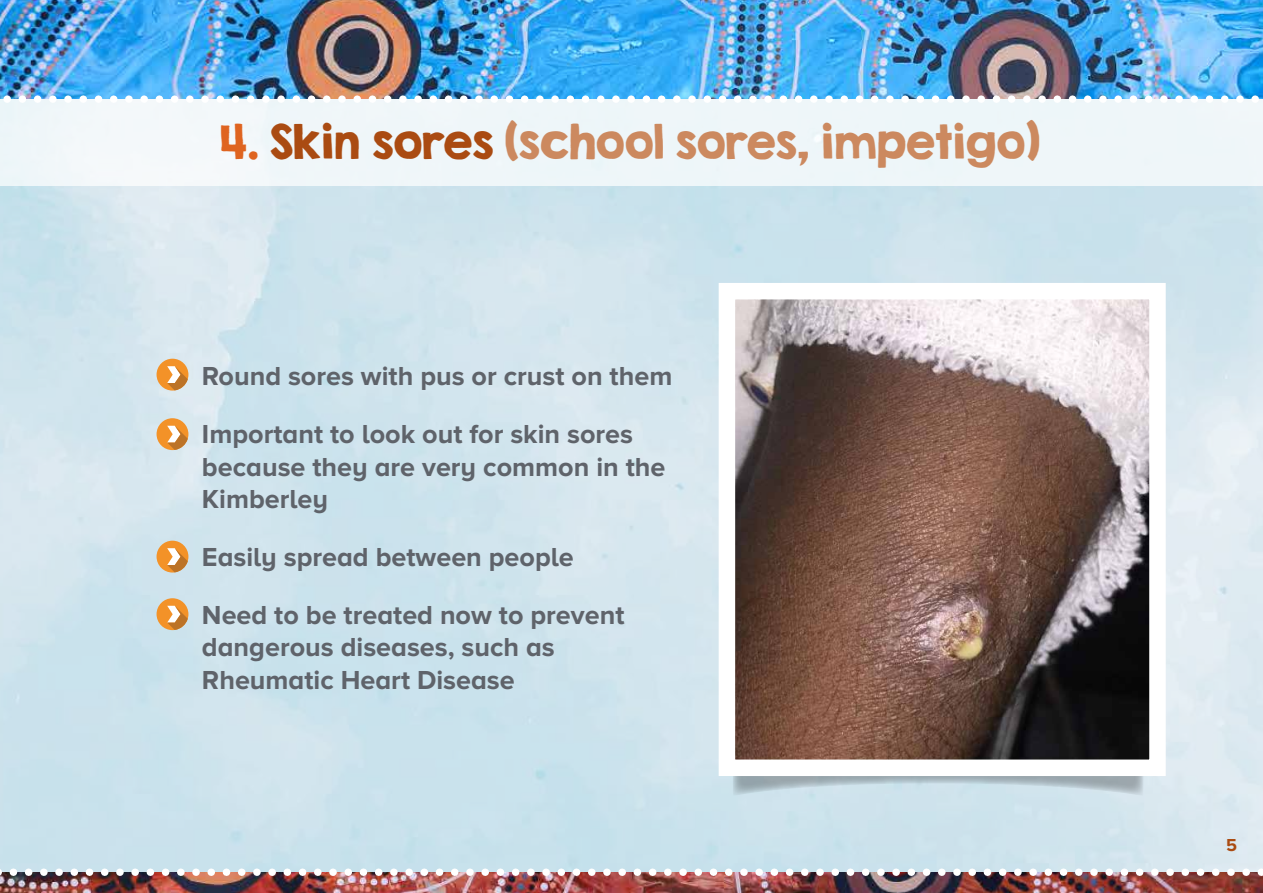
<style>
.page{position:relative;width:1263px;height:893px;background:#fff}
.page>*{position:absolute;margin:0;border:0;box-sizing:border-box;transform-origin:0 0}
.t1{font:42px "KG Second Chances Solid";color:#cc895f}
.t2{font:700 27px/57.9px "Proxima Nova A";color:#5f636a}
.t3{font:700 18px "Proxima Nova";color:#aa4b12}
.s1{color:#df6420}
.s2{color:#aa4b12}
</style>
<div class="page">
<img style="left:0;top:185px;width:1263px;height:683px">
<div style="left:0;top:0;width:1263px;height:185px;background:#eff6f9"></div>
<img style="left:0;top:0;width:1263px;height:95px">
<img style="left:0;top:95px;width:1263px;height:8px">
<img style="left:0;top:879px;width:1263px;height:14px">
<img style="left:0;top:868px;width:1263px;height:11px">
<div style="left:157px;top:418px;width:31px;height:32px;background:#f39228;border-radius:50%"></div>
<svg style="left:167px;top:426px;width:21px;height:24px"></svg>
<div style="left:157px;top:359px;width:31px;height:32px;background:#f39228;border-radius:50%"></div>
<svg style="left:167px;top:366px;width:21px;height:24px"></svg>
<svg style="left:733px;top:776px;width:411px;height:20px;background:#b9cad2"></svg>
<img style="left:736px;top:300px;width:413px;height:459px">
<div style="left:157px;top:598px;width:31px;height:32px;background:#f39228;border-radius:50%"></div>
<svg style="left:167px;top:606px;width:21px;height:24px"></svg>
<div style="left:157px;top:541px;width:31px;height:32px;background:#f39228;border-radius:50%"></div>
<svg style="left:167px;top:548px;width:21px;height:24px"></svg>
<h1 class="t1" style="left:220px;top:115px;width:822px"><span class="s1">4.</span> <span class="s2">Skin sores</span> (school sores, impetigo)</h1>
<p class="t2" style="left:202px;top:347px;width:472px">Round sores with pus or crust on them<br>Important to look out for skin sores</p>
<p class="t2" style="left:202px;top:450px;width:465px;line-height:32.4px">because they are very common in the<br>Kimberley</p>
<p class="t2" style="left:202px;top:527px;width:424px">Easily spread between people<br>Need to be treated now to prevent</p>
<p class="t2" style="left:202px;top:630px;width:354px;line-height:32.4px">dangerous diseases, such as<br>Rheumatic Heart Disease</p>
<p class="t3" style="left:1226px;top:831px;width:12px">5</p>
</div>
